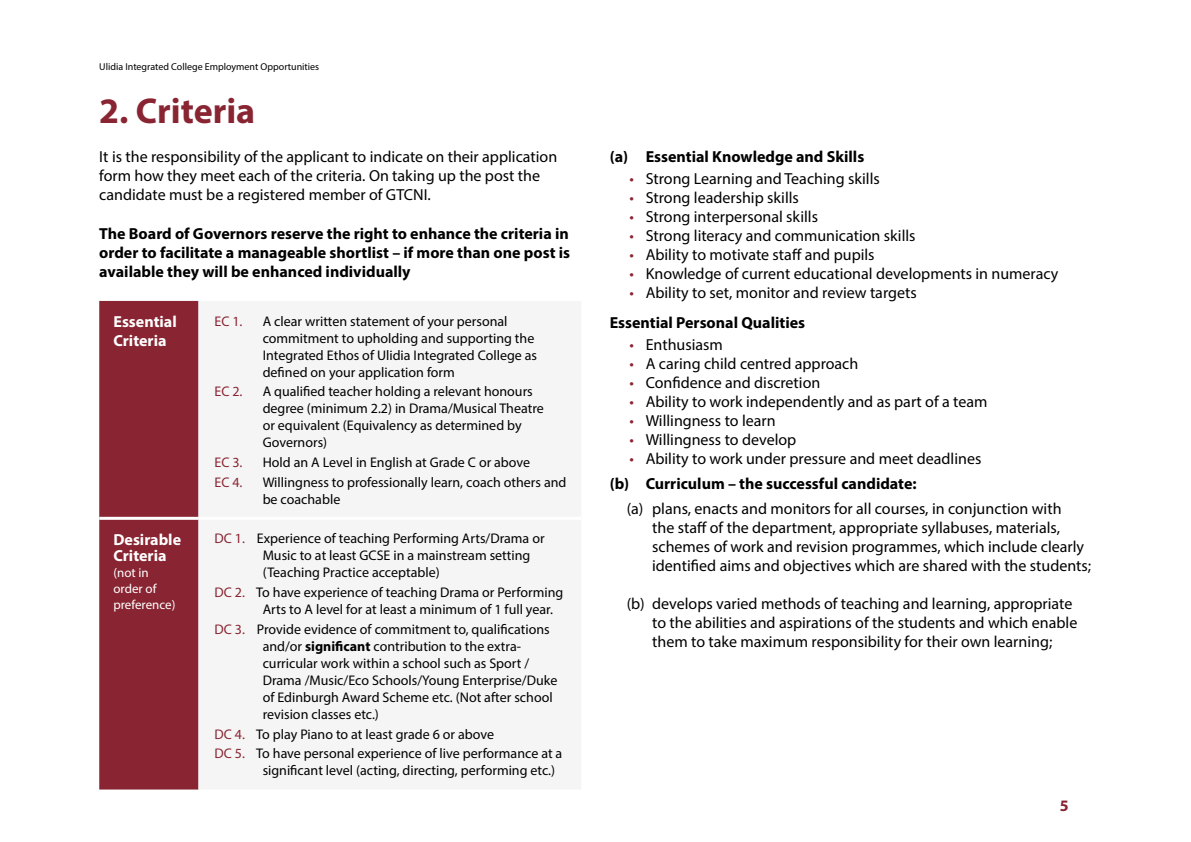
<style>
.page{position:relative;width:1191px;height:842px;background:#fff}
.page>*{position:absolute;margin:0;border:0;box-sizing:border-box;transform-origin:0 0}
.t1{font:700 36px "Myriad Pro";color:#892532}
.t2{font:16px/19px "Myriad Pro";color:#000}
.t3{font:700 16px/19px "Myriad Pro";color:#000;text-align:justify}
.t4{font:700 16px/19px "Myriad Pro";color:#fff}
.t5{font:700 16px "Myriad Pro";color:#892532}
.t6{font:14px/17px "Myriad Pro";color:#000}
.t7{font:14px "Myriad Pro";color:#892532}
.t8{font:13px/16px "Myriad Pro";color:#fff}
.t9{font:10px "Myriad Pro";color:#000}
.s1{color:#892532}
.s2{font-weight:700}
</style>
<div class="page">
<div style="left:99px;top:301px;width:99px;height:488px;background:#892532"></div>
<hr style="left:99px;top:517px;width:99px;height:3px;background:#fff">
<p class="t9" style="left:99px;top:61px;width:221px">Ulidia Integrated College Employment Opportunities</p>
<h1 class="t1" style="left:99px;top:88px;width:158px">2. Criteria</h1>
<p class="t2" style="left:99px;top:147px;width:459px">It is the responsibility of the applicant to indicate on their application form how they meet each of the criteria. On taking up the post the candidate must be a registered member of GTCNI.</p>
<p class="t3" style="left:99px;top:224px;width:472px">The Board of Governors reserve the right to enhance the criteria in order to facilitate a manageable shortlist – if more than one post is available they will be enhanced individually</p>
<p class="t4" style="left:113px;top:312px;width:65px">Essential<br>Criteria</p>
<p class="t7" style="left:214px;top:312px;width:30px">EC 1.</p>
<p class="t6" style="left:263px;top:312px;width:276px">A clear written statement of your personal commitment to upholding and supporting the Integrated Ethos of Ulidia Integrated College as defined on your application form</p>
<p class="t7" style="left:214px;top:383px;width:30px">EC 2.</p>
<p class="t6" style="left:263px;top:383px;width:283px">A qualified teacher holding a relevant honours degree (minimum 2.2) in Drama/Musical Theatre or equivalent (Equivalency as determined by Governors)</p>
<p class="t7" style="left:214px;top:454px;width:30px">EC 3.</p>
<p class="t6" style="left:263px;top:454px;width:269px">Hold an A Level in English at Grade C or above</p>
<p class="t7" style="left:214px;top:474px;width:30px">EC 4.</p>
<p class="t6" style="left:263px;top:474px;width:305px">Willingness to professionally learn, coach others and be coachable</p>
<p class="t4" style="left:113px;top:531px;width:69px;line-height:16px">Desirable<br>Criteria</p>
<p class="t8" style="left:113px;top:564px;width:63px">(not in order of preference)</p>
<p class="t6" style="left:263px;top:530px;width:283px;text-indent:-48px"><span class="s1">DC 1.</span> Experience of teaching Performing Arts/Drama or<br>Music to at least GCSE in a mainstream setting (Teaching Practice acceptable)</p>
<p class="t6" style="left:263px;top:583px;width:302px;text-indent:-48px"><span class="s1">DC 2.</span> To have experience of teaching Drama or Performing<br>Arts to A level for at least a minimum of 1 full year.</p>
<p class="t6" style="left:263px;top:620px;width:296px;text-indent:-48px"><span class="s1">DC 3.</span> Provide evidence of commitment to, qualifications and/or <span class="s2">significant</span> contribution to the extra&shy;curricular work within a school such as Sport / Drama /Music/Eco Schools/Young Enterprise/Duke of Edinburgh Award Scheme etc. (Not after school revision classes etc.)</p>
<p class="t6" style="left:214px;top:724px;width:349px;line-height:19.8px"><span class="s1">DC 4.</span> To play Piano to at least grade 6 or above<br><span class="s1">DC 5.</span> To have personal experience of live performance at a</p>
<p class="t6" style="left:263px;top:762px;width:294px">significant level (acting, directing, performing etc.)</p>
<p class="t3" style="left:609px;top:147px;width:256px">(a) Essential Knowledge and Skills</p>
<p class="t2" style="left:629px;top:169px;width:252px"><span class="s1">•</span> Strong Learning and Teaching skills</p>
<p class="t2" style="left:629px;top:188px;width:171px"><span class="s1">•</span> Strong leadership skills</p>
<p class="t2" style="left:629px;top:207px;width:190px"><span class="s1">•</span> Strong interpersonal skills</p>
<p class="t2" style="left:629px;top:226px;width:287px"><span class="s1">•</span> Strong literacy and communication skills</p>
<p class="t2" style="left:629px;top:245px;width:247px"><span class="s1">•</span> Ability to motivate staff and pupils</p>
<p class="t2" style="left:629px;top:264px;width:430px"><span class="s1">•</span> Knowledge of current educational developments in numeracy</p>
<p class="t2" style="left:609px;top:277px;width:308px;line-height:30.3px;text-indent:20px"><span class="s1">•</span> Ability to set, monitor and review targets<br><span class="s2">Essential Personal Qualities</span></p>
<p class="t2" style="left:629px;top:335px;width:95px"><span class="s1">•</span> Enthusiasm</p>
<p class="t2" style="left:629px;top:354px;width:230px"><span class="s1">•</span> A caring child centred approach</p>
<p class="t2" style="left:629px;top:373px;width:192px"><span class="s1">•</span> Confidence and discretion</p>
<p class="t2" style="left:629px;top:392px;width:359px"><span class="s1">•</span> Ability to work independently and as part of a team</p>
<p class="t2" style="left:629px;top:411px;width:148px"><span class="s1">•</span> Willingness to learn</p>
<p class="t2" style="left:629px;top:430px;width:168px"><span class="s1">•</span> Willingness to develop</p>
<p class="t2" style="left:609px;top:446px;width:373px;line-height:24.7px;text-indent:20px"><span class="s1">•</span> Ability to work under pressure and meet deadlines <span class="s2">(b) Curriculum – the successful candidate:</span></p>
<p class="t2" style="left:652px;top:498px;width:440px;text-indent:-26px">(a) plans, enacts and monitors for all courses, in conjunction with<br>the staff of the department, appropriate syllabuses, materials, schemes of work and revision programmes, which include clearly identified aims and objectives which are shared with the students;</p>
<p class="t2" style="left:652px;top:594px;width:427px;text-indent:-26px">(b) develops varied methods of teaching and learning, appropriate to the abilities and aspirations of the students and which enable them to take maximum responsibility for their own learning;</p>
<p class="t5" style="left:1059px;top:795px;width:10px">5</p>
</div>
